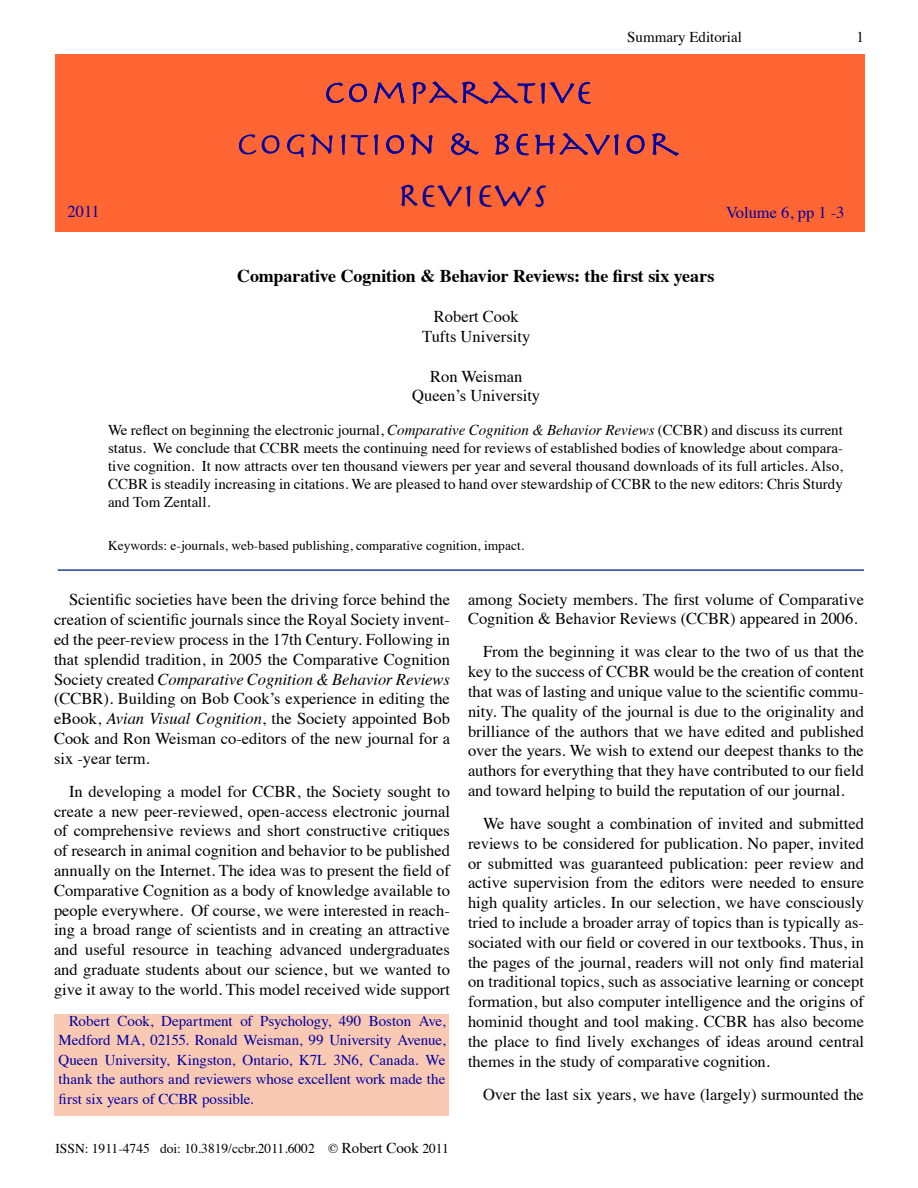
<style>
.page{position:relative;width:918px;height:1188px;background:#fff}
.page>*{position:absolute;margin:0;border:0;box-sizing:border-box;transform-origin:0 0}
.t1{font:700 18px "Times";letter-spacing:-.01em;color:#000}
.t2{font:16.5px/19.8px "Times";color:#000;text-align:justify}
.t3{font:16.5px "Times";color:#00019f}
.t4{font:15px/18px "Times";color:#000;text-align:justify}
.t5{font:15px/19.5px "Times";letter-spacing:-.005em;color:#00019f;text-align:justify}
.t6{font:13.5px "Times";color:#000}
.s1{font-style:italic}
.s2{font-size:15px}
</style>
<div class="page">
<div style="left:55px;top:55px;width:810px;height:177px;background:#f63"></div>
<svg style="left:326px;top:83px;width:41px;height:20px"></svg>
<svg style="left:374px;top:83px;width:30px;height:20px"></svg>
<svg style="left:412px;top:82px;width:123px;height:22px"></svg>
<svg style="left:541px;top:82px;width:50px;height:22px"></svg>
<svg style="left:239px;top:134px;width:17px;height:20px"></svg>
<svg style="left:262px;top:135px;width:17px;height:19px"></svg>
<svg style="left:287px;top:134px;width:46px;height:23px"></svg>
<svg style="left:341px;top:134px;width:4px;height:21px"></svg>
<svg style="left:351px;top:135px;width:17px;height:20px"></svg>
<svg style="left:374px;top:134px;width:4px;height:21px"></svg>
<svg style="left:386px;top:135px;width:18px;height:19px"></svg>
<svg style="left:410px;top:134px;width:22px;height:21px"></svg>
<svg style="left:451px;top:133px;width:28px;height:22px"></svg>
<svg style="left:495px;top:134px;width:14px;height:20px"></svg>
<svg style="left:517px;top:134px;width:12px;height:21px"></svg>
<svg style="left:535px;top:133px;width:84px;height:22px"></svg>
<svg style="left:627px;top:135px;width:17px;height:19px"></svg>
<svg style="left:652px;top:133px;width:27px;height:23px"></svg>
<svg style="left:400px;top:184px;width:147px;height:24px"></svg>
<div style="left:54px;top:1014px;width:394px;height:102px;background:#fac9b4"></div>
<hr style="left:58px;top:569px;width:806px;height:2px;background:#24408f">
<p class="t4" style="left:627px;top:27px;width:116px">Summary Editorial</p>
<p class="t3" style="left:68px;top:196px;width:34px">2011</p>
<p class="t3" style="left:726px;top:197px;width:120px">Volume 6, pp 1 -3</p>
<p class="t1" style="left:237px;top:259px;width:479px">Comparative Cognition &amp; Behavior Reviews: the first six years</p>
<p class="t2" style="left:422px;top:305px;width:110px;text-align:center">Robert Cook<br>Tufts University</p>
<p class="t2" style="left:412px;top:365px;width:129px;text-align:center">Ron Weisman<br>Queen’s University</p>
<p class="t4" style="left:108px;top:420px;width:737px">We reflect on beginning the electronic journal, <span class="s1">Comparative Cognition &amp; Behavior Reviews</span> (CCBR) and discuss its current status. We conclude that CCBR meets the continuing need for reviews of established bodies of knowledge about compara&shy;tive cognition. It now attracts over ten thousand viewers per year and several thousand downloads of its full articles. Also, CCBR is steadily increasing in citations. We are pleased to hand over stewardship of CCBR to the new editors: Chris Sturdy and Tom Zentall.</p>
<p class="t6" style="left:108px;top:533px;width:418px">Keywords: e-journals, web-based publishing, comparative cognition, impact.</p>
<p class="t2" style="left:54px;top:589px;width:398px;text-indent:15px">Scientific societies have been the driving force behind the creation of scientific journals since the Royal Society invent&shy;ed the peer-review process in the 17th Century. Following in that splendid tradition, in 2005 the Comparative Cognition Society created <span class="s1">Comparative Cognition &amp; Behavior Reviews </span>(CCBR). Building on Bob Cook’s experience in editing the eBook, <span class="s1">Avian Visual Cognition</span>, the Society appointed Bob Cook and Ron Weisman co-editors of the new journal for a six -year term.</p>
<p class="t2" style="left:54px;top:780px;width:398px;text-indent:15px">In developing a model for CCBR, the Society sought to create a new peer-reviewed, open-access electronic journal of comprehensive reviews and short constructive critiques of research in animal cognition and behavior to be published annually on the Internet. The idea was to present the field of Comparative Cognition as a body of knowledge available to people everywhere. Of course, we were interested in reach&shy;ing a broad range of scientists and in creating an attractive and useful resource in teaching advanced undergraduates and graduate students about our science, but we wanted to give it away to the world. This model received wide support</p>
<p class="t5" style="left:58px;top:1010px;width:388px;text-indent:10px">Robert Cook, Department of Psychology, 490 Boston Ave, Medford MA, 02155. Ronald Weisman, 99 University Avenue, Queen University, Kingston, Ontario, K7L 3N6, Canada. We thank the authors and reviewers whose excellent work made the first six years of CCBR possible.</p>
<p class="t6" style="left:56px;top:1136px;width:395px">ISSN: 1911-4745 doi: 10.3819/ccbr.2011.6002 © <span class="s2">Robert Cook</span> 2011</p>
<p class="t2" style="left:468px;top:588px;width:397px">among Society members. The first volume of Comparative<br>Cognition &amp; Behavior Reviews (CCBR) appeared in 2006.</p>
<p class="t2" style="left:468px;top:641px;width:398px;text-indent:15px">From the beginning it was clear to the two of us that the key to the success of CCBR would be the creation of content that was of lasting and unique value to the scientific commu&shy;nity. The quality of the journal is due to the originality and brilliance of the authors that we have edited and published over the years. We wish to extend our deepest thanks to the authors for everything that they have contributed to our field and toward helping to build the reputation of our journal.</p>
<p class="t2" style="left:468px;top:812px;width:398px;text-indent:15px">We have sought a combination of invited and submitted reviews to be considered for publication. No paper, invited or submitted was guaranteed publication: peer review and active supervision from the editors were needed to ensure high quality articles. In our selection, we have consciously tried to include a broader array of topics than is typically as&shy;sociated with our field or covered in our textbooks. Thus, in the pages of the journal, readers will not only find material on traditional topics, such as associative learning or concept formation, but also computer intelligence and the origins of hominid thought and tool making. CCBR has also become the place to find lively exchanges of ideas around central themes in the study of comparative cognition.</p>
<p class="t2" style="left:483px;top:1083px;width:382px">Over the last six years, we have (largely) surmounted the</p>
</div>
